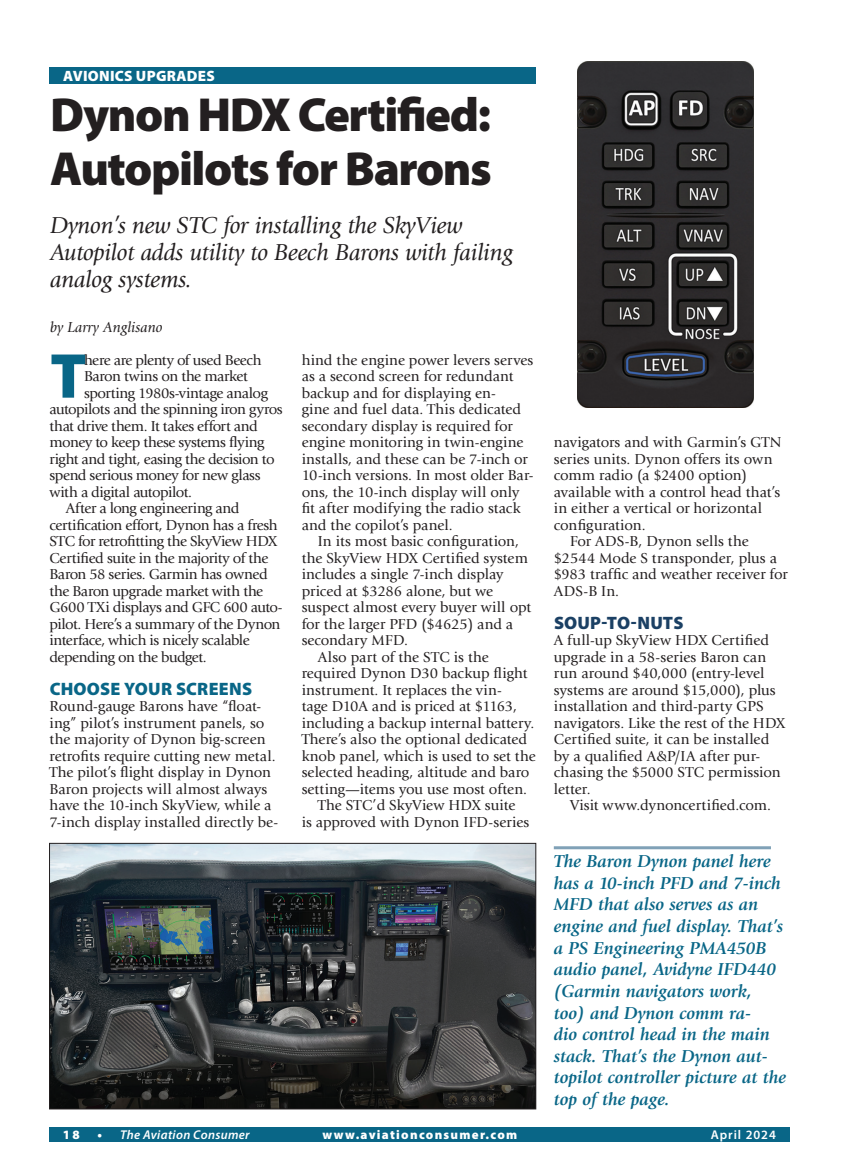
<style>
.page{position:relative;width:851px;height:1175px;background:#fff}
.page>*{position:absolute;margin:0;border:0;box-sizing:border-box;transform-origin:0 0}
.t1{font:900 63.9px "Myriad Pro";color:#096687}
.t2{font:900 48px/54px "Myriad Pro";letter-spacing:-.03em;color:#231f20}
.t3{font:italic 24px/27px "Giovanni Std";letter-spacing:-.01em;color:#231f20}
.t4{font:italic 700 18px/21.6px "Giovanni Std";color:#096687}
.t5{font:900 18px "Myriad Pro";letter-spacing:.01em;color:#096687}
.t6{font:900 18px "Myriad Pro";letter-spacing:.01em;color:#1b4064}
.t7{font:15px/16.5px "Giovanni Std";letter-spacing:-.005em;color:#231f20}
.t8{font:15px "Giovanni Std";letter-spacing:-.025em;color:#231f20}
.t9{font:15px "Giovanni Std";letter-spacing:-.03em;color:#231f20}
.t10{font:15px "Giovanni Std";letter-spacing:-.035em;color:#231f20}
.t11{font:15px "Giovanni Std";letter-spacing:.015em;color:#231f20}
.t12{font:15px "Giovanni Std";letter-spacing:-.04em;color:#231f20}
.t13{font:italic 15px "Giovanni Std";color:#231f20}
.t14{font:900 15px "Myriad Pro";letter-spacing:.02em;color:#fff}
.t15{font:900 12.75px "Myriad Pro";letter-spacing:.1em;color:#fff}
.t16{font:italic 600 12.75px "Myriad Pro";letter-spacing:.025em;color:#fff}
.t17{font:600 12.75px "Myriad Pro";letter-spacing:.075em;color:#fff}
.s1{font-weight:900;font-style:normal}
</style>
<div class="page">
<div style="left:50px;top:68px;width:486px;height:16px;background:#096687"></div>
<hr style="left:554px;top:846px;width:217px;height:3px;background:#80a1b7">
<img style="left:51px;top:845px;width:483px;height:262px">
<div style="left:49px;top:843px;width:487px;height:266px;border:1px solid #231f20"></div>
<img style="left:578px;top:62px;width:175px;height:346px">
<div style="left:49px;top:1127px;width:507px;height:15px;background:#096687"></div>
<div style="left:532px;top:1127px;width:257px;height:14px;background:#096687"></div>
<p class="t14" style="left:63px;top:66px;width:153px">AVIONICS UPGRADES</p>
<h2 class="t2" style="left:50px;top:85px;width:443px">Dynon HDX Certified:<br>Autopilots for Barons</h2>
<h3 class="t3" style="left:50px;top:212px;width:464px">Dynon’s new STC for installing the SkyView<br>Autopilot adds utility to Beech Barons with failing analog systems.</h3>
<p class="t13" style="left:50px;top:318px;width:114px">by Larry Anglisano</p>
<h1 class="t1" style="left:50px;top:333px;width:38px">T</h1>
<p class="t8" style="left:84px;top:351px;width:179px">here are plenty of used Beech</p>
<p class="t8" style="left:84px;top:368px;width:165px">Baron twins on the market</p>
<p class="t9" style="left:84px;top:384px;width:185px">sporting 1980s-vintage analog</p>
<p class="t10" style="left:49px;top:401px;width:235px">autopilots and the spinning iron gyros</p>
<p class="t7" style="left:49px;top:418px;width:210px">that drive them. It takes effort and</p>
<p class="t8" style="left:49px;top:434px;width:216px">money to keep these systems flying</p>
<p class="t10" style="left:49px;top:450px;width:227px">right and tight, easing the decision to</p>
<p class="t9" style="left:49px;top:467px;width:213px">spend serious money for new glass</p>
<p class="t12" style="left:49px;top:483px;width:144px">with a digital autopilot.</p>
<p class="t8" style="left:66px;top:500px;width:175px">After a long engineering and</p>
<p class="t7" style="left:49px;top:517px;width:230px">certification effort, Dynon has a fresh</p>
<p class="t8" style="left:49px;top:533px;width:229px">STC for retrofitting the SkyView HDX</p>
<p class="t8" style="left:49px;top:549px;width:220px">Certified suite in the majority of the</p>
<p class="t8" style="left:49px;top:566px;width:220px">Baron 58 series. Garmin has owned</p>
<p class="t9" style="left:49px;top:582px;width:215px">the Baron upgrade market with the</p>
<p class="t9" style="left:49px;top:599px;width:235px">G600 TXi displays and GFC 600 auto-</p>
<p class="t9" style="left:49px;top:615px;width:232px">pilot. Here’s a summary of the Dynon</p>
<p class="t9" style="left:49px;top:632px;width:201px">interface, which is nicely scalable</p>
<p class="t10" style="left:49px;top:648px;width:159px">depending on the budget.</p>
<p class="t5" style="left:50px;top:676px;width:204px">CHOOSE YOUR SCREENS</p>
<p class="t7" style="left:50px;top:698px;width:230px">Round-gauge Barons have “float&shy;ing” pilot’s instrument panels, so the majority of Dynon big-screen retrofits require cutting new metal.<br>The pilot’s flight display in Dynon Baron projects will almost always have the 10-inch SkyView, while a 7-inch display installed directly be-</p>
<p class="t7" style="left:302px;top:352px;width:233px">hind the engine power levers serves as a second screen for redundant backup and for displaying en-<br>gine and fuel data. This dedicated secondary display is required for engine monitoring in twin-engine installs, and these can be 7-inch or 10-inch versions. In most older Bar&shy;ons, the 10-inch display will only fit after modifying the radio stack and the copilot’s panel.</p>
<p class="t7" style="left:318px;top:533px;width:203px">In its most basic configuration,</p>
<p class="t11" style="left:302px;top:549px;width:228px">the SkyView HDX Certified system</p>
<p class="t7" style="left:302px;top:566px;width:203px">includes a single 7-inch display</p>
<p class="t7" style="left:302px;top:583px;width:193px">priced at $3286 alone, but we</p>
<p class="t7" style="left:302px;top:599px;width:231px">suspect almost every buyer will opt</p>
<p class="t7" style="left:302px;top:616px;width:213px">for the larger PFD ($4625) and a</p>
<p class="t7" style="left:302px;top:632px;width:108px">secondary MFD.</p>
<p class="t7" style="left:318px;top:649px;width:172px">Also part of the STC is the</p>
<p class="t7" style="left:302px;top:665px;width:227px">required Dynon D30 backup flight</p>
<p class="t7" style="left:302px;top:682px;width:201px">instrument. It replaces the vin-</p>
<p class="t7" style="left:302px;top:698px;width:217px">tage D10A and is priced at $1163,</p>
<p class="t7" style="left:302px;top:715px;width:234px">including a backup internal battery.</p>
<p class="t7" style="left:302px;top:731px;width:227px">There’s also the optional dedicated</p>
<p class="t7" style="left:302px;top:748px;width:235px">knob panel, which is used to set the</p>
<p class="t7" style="left:302px;top:764px;width:229px">selected heading, altitude and baro</p>
<p class="t7" style="left:302px;top:781px;width:227px">setting—items you use most often.</p>
<p class="t7" style="left:318px;top:797px;width:199px">The STC’d SkyView HDX suite</p>
<p class="t7" style="left:302px;top:814px;width:229px">is approved with Dynon IFD-series</p>
<p class="t7" style="left:554px;top:434px;width:229px">navigators and with Garmin’s GTN</p>
<p class="t7" style="left:554px;top:451px;width:220px">series units. Dynon offers its own</p>
<p class="t7" style="left:554px;top:467px;width:194px">comm radio (a $2400 option)</p>
<p class="t7" style="left:554px;top:484px;width:228px">available with a control head that’s</p>
<p class="t7" style="left:554px;top:500px;width:210px">in either a vertical or horizontal</p>
<p class="t7" style="left:554px;top:517px;width:93px">configuration.</p>
<p class="t7" style="left:570px;top:533px;width:180px">For ADS-B, Dynon sells the</p>
<p class="t7" style="left:554px;top:550px;width:225px">$2544 Mode S transponder, plus a</p>
<p class="t7" style="left:554px;top:566px;width:235px">$983 traffic and weather receiver for</p>
<p class="t7" style="left:554px;top:583px;width:67px">ADS-B In.</p>
<p class="t6" style="left:554px;top:610px;width:131px">SOUP-TO-NUTS</p>
<p class="t7" style="left:554px;top:632px;width:233px">A full-up SkyView HDX Certified upgrade in a 58-series Baron can run around $40,000 (entry-level systems are around $15,000), plus installation and third-party GPS navigators. Like the rest of the HDX<br>Certified suite, it can be installed by a qualified A&amp;P/IA after pur&shy;chasing the $5000 STC permission letter.</p>
<p class="t7" style="left:570px;top:797px;width:202px">Visit www.dynoncertified.com.</p>
<p class="t4" style="left:554px;top:850px;width:234px">The Baron Dynon panel here has a 10-inch PFD and 7-inch<br>MFD that also serves as an engine and fuel display. That’s a PS Engineering PMA450B audio panel, Avidyne IFD440 (Garmin navigators work, too) and Dynon comm ra-<br>dio control head in the main stack. That’s the Dynon aut&shy;topilot controller picture at the top of the page.</p>
<p class="t15" style="left:63px;top:1126px;width:19px">18</p>
<p class="t16" style="left:98px;top:1126px;width:154px"><span class="s1">•</span> The Aviation Consumer</p>
<p class="t15" style="left:322px;top:1126px;width:196px">www.aviationconsumer.com</p>
<p class="t17" style="left:710px;top:1126px;width:67px">April 2024</p>
</div>
